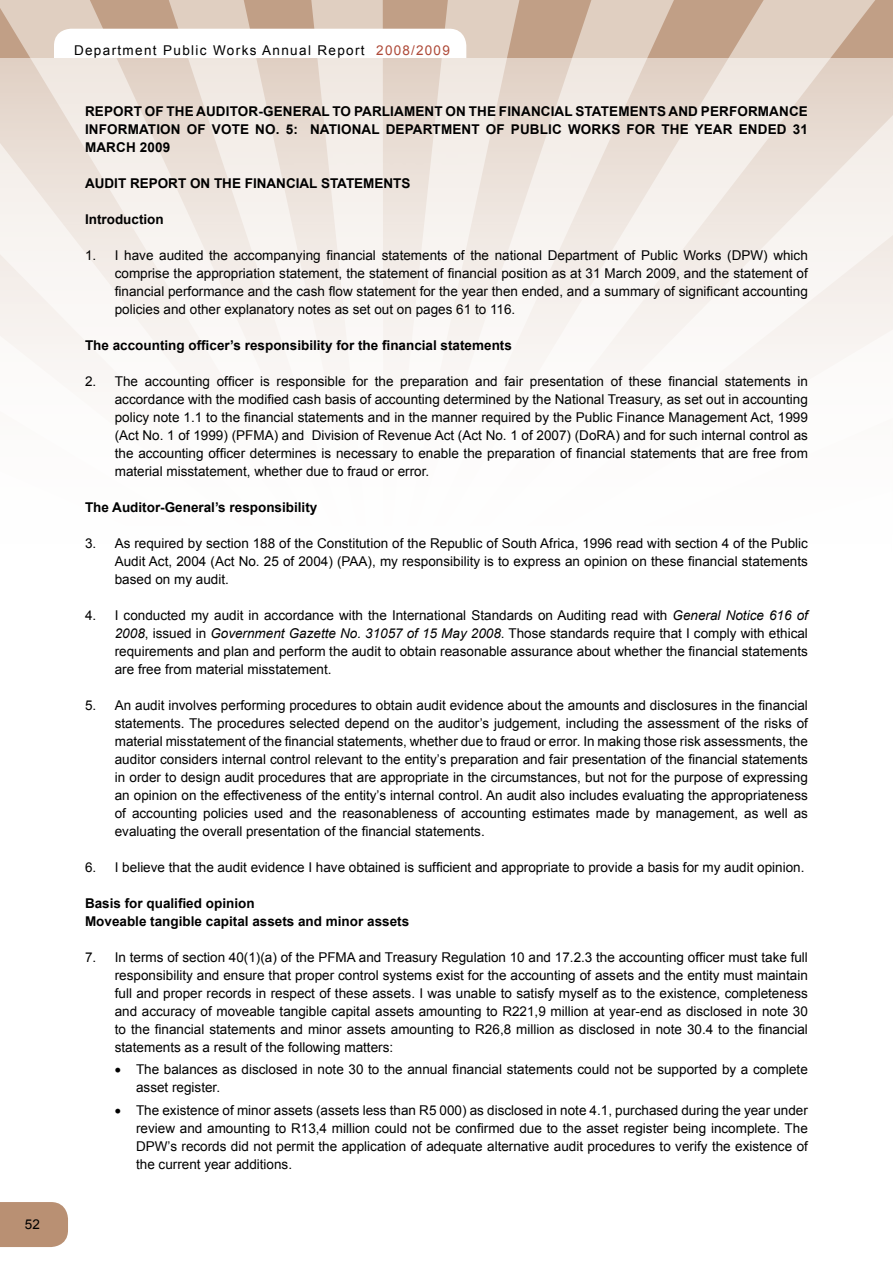
<style>
.page{position:relative;width:893px;height:1263px;background:#fff}
.page>*{position:absolute;margin:0;border:0;box-sizing:border-box;transform-origin:0 0}
.t1{font:13.5px/18px "Arial";color:#000;text-align:justify}
.t2{font:700 13.5px/18px "Arial";color:#000;text-align:justify}
.t3{font:13.5px "Arial";letter-spacing:.1em;color:#000}
.s1{color:#ae4937}
.s2{font-style:italic}
</style>
<div class="page">
<svg style="left:0;top:57px;width:892px;height:326px;fill:#f4efea"></svg>
<div style="left:0;top:1202px;width:68px;height:45px;background:#b99073"></div>
<svg style="left:0;top:0;width:892px;height:57px;background:#d2b9a6"></svg>
<svg style="left:54px;top:29px;width:412px;height:29px"></svg>
<svg style="left:892px;top:0;width:1px;height:330px"></svg>
<p class="t1" style="left:25px;top:1215px;width:17px">52</p>
<p class="t3" style="left:74px;top:41px;width:377px">Department Public Works Annual Report <span class="s1">2008/2009</span></p>
<p class="t2" style="left:85px;top:103px;width:724px">REPORT OF THE AUDITOR-GENERAL TO PARLIAMENT ON THE FINANCIAL STATEMENTS AND PERFORMANCE INFORMATION OF VOTE NO. 5: NATIONAL DEPARTMENT OF PUBLIC WORKS FOR THE YEAR ENDED 31<br>MARCH 2009</p>
<p class="t2" style="left:85px;top:175px;width:327px">AUDIT REPORT ON THE FINANCIAL STATEMENTS</p>
<p class="t2" style="left:85px;top:211px;width:80px">Introduction</p>
<p class="t1" style="left:115px;top:246px;width:695px;text-indent:-30px">1. I have audited the accompanying financial statements of the national Department of Public Works (DPW) which comprise the appropriation statement, the statement of financial position as at 31 March 2009, and the statement of financial performance and the cash flow statement for the year then ended, and a summary of significant accounting policies and other explanatory notes as set out on pages 61 to 116.</p>
<p class="t2" style="left:85px;top:337px;width:428px">The accounting officer’s responsibility for the financial statements</p>
<p class="t1" style="left:115px;top:372px;width:695px;text-indent:-30px">2. The accounting officer is responsible for the preparation and fair presentation of these financial statements in accordance with the modified cash basis of accounting determined by the National Treasury, as set out in accounting policy note 1.1 to the financial statements and in the manner required by the Public Finance Management Act, 1999 (Act No. 1 of 1999) (PFMA) and Division of Revenue Act (Act No. 1 of 2007) (DoRA) and for such internal control as the accounting officer determines is necessary to enable the preparation of financial statements that are free from material misstatement, whether due to fraud or error.</p>
<p class="t2" style="left:85px;top:499px;width:234px">The Auditor-General’s responsibility</p>
<p class="t1" style="left:115px;top:534px;width:695px;text-indent:-30px">3. As required by section 188 of the Constitution of the Republic of South Africa, 1996 read with section 4 of the Public Audit Act, 2004 (Act No. 25 of 2004) (PAA), my responsibility is to express an opinion on these financial statements based on my audit.</p>
<p class="t1" style="left:115px;top:606px;width:695px;text-indent:-30px">4. I conducted my audit in accordance with the International Standards on Auditing read with <span class="s2">General Notice 616 of 2008</span>, issued in <span class="s2">Government Gazette No. 31057 of 15 May 2008</span>. Those standards require that I comply with ethical requirements and plan and perform the audit to obtain reasonable assurance about whether the financial statements are free from material misstatement.</p>
<p class="t1" style="left:115px;top:696px;width:695px;text-indent:-30px">5. An audit involves performing procedures to obtain audit evidence about the amounts and disclosures in the financial statements. The procedures selected depend on the auditor’s judgement, including the assessment of the risks of material misstatement of the financial statements, whether due to fraud or error. In making those risk assessments, the auditor considers internal control relevant to the entity’s preparation and fair presentation of the financial statements in order to design audit procedures that are appropriate in the circumstances, but not for the purpose of expressing an opinion on the effectiveness of the entity’s internal control. An audit also includes evaluating the appropriateness of accounting policies used and the reasonableness of accounting estimates made by management, as well as evaluating the overall presentation of the financial statements.</p>
<p class="t1" style="left:85px;top:858px;width:721px">6. I believe that the audit evidence I have obtained is sufficient and appropriate to provide a basis for my audit opinion.</p>
<p class="t2" style="left:85px;top:895px;width:326px">Basis for qualified opinion<br>Moveable tangible capital assets and minor assets</p>
<p class="t1" style="left:115px;top:948px;width:695px;text-indent:-30px">7. In terms of section 40(1)(a) of the PFMA and Treasury Regulation 10 and 17.2.3 the accounting officer must take full responsibility and ensure that proper control systems exist for the accounting of assets and the entity must maintain full and proper records in respect of these assets. I was unable to satisfy myself as to the existence, completeness and accuracy of moveable tangible capital assets amounting to R221,9 million at year-end as disclosed in note 30 to the financial statements and minor assets amounting to R26,8 million as disclosed in note 30.4 to the financial statements as a result of the following matters:</p>
<p class="t1" style="left:136px;top:1060px;width:673px;text-indent:-21px">• The balances as disclosed in note 30 to the annual financial statements could not be supported by a complete asset register.</p>
<p class="t1" style="left:136px;top:1101px;width:673px;text-indent:-21px">• The existence of minor assets (assets less than R5 000) as disclosed in note 4.1, purchased during the year under review and amounting to R13,4 million could not be confirmed due to the asset register being incomplete. The DPW’s records did not permit the application of adequate alternative audit procedures to verify the existence of the current year additions.</p>
</div>
